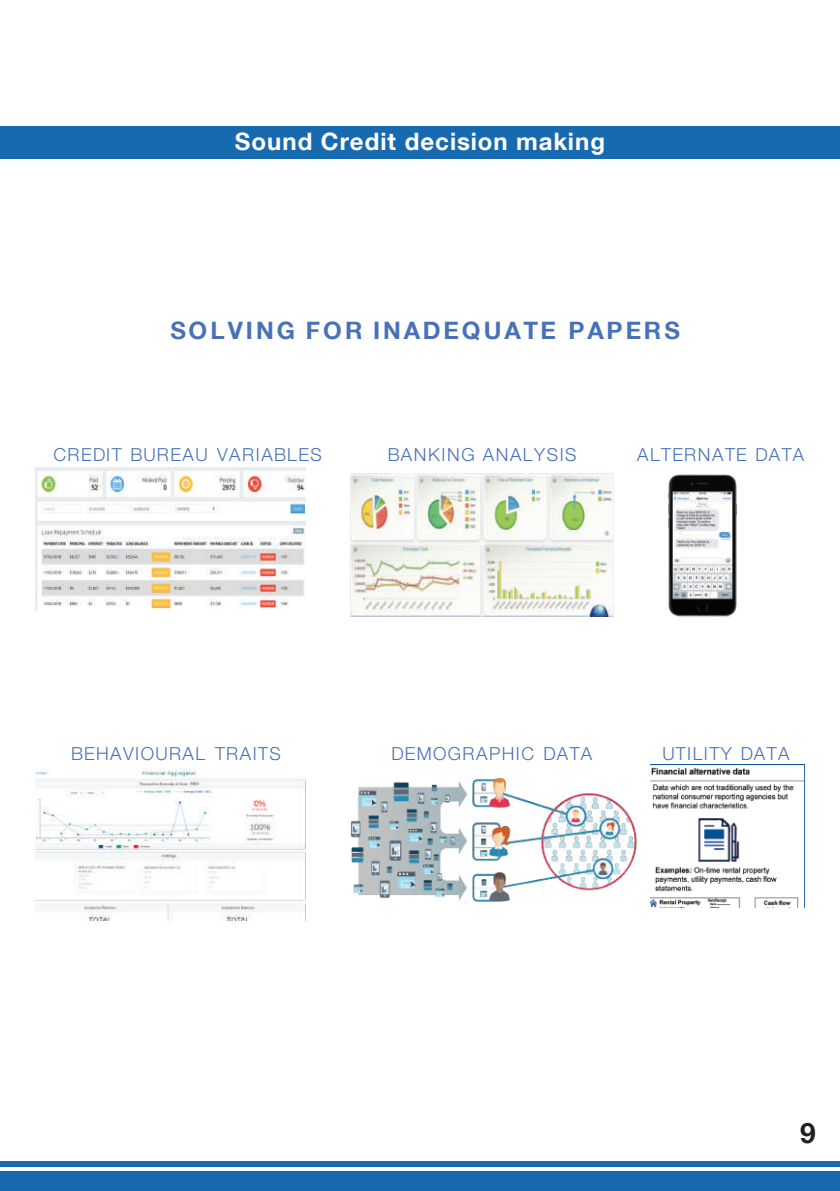
<style>
.page{position:relative;width:840px;height:1191px;background:#fff}
.page>*{position:absolute;margin:0;border:0;box-sizing:border-box;transform-origin:0 0}
.t1{font:700 28px "Helvetica Neue LT Com";color:#231f20}
.t2{font:700 24px "Helvetica Neue LT Com";letter-spacing:.125em;color:#4871b8}
.t3{font:700 24px "Helvetica Neue LT Com";letter-spacing:.04em;color:#fff}
.t4{font:300 18px "Helvetica Neue LT Std";letter-spacing:.085em;color:#4871b8}
.t5{font:300 18px "Helvetica Neue LT Std";letter-spacing:.065em;color:#4871b8}
</style>
<div class="page">
<div style="left:1px;top:1171px;width:838px;height:20px;background:#176ab0"></div>
<div style="left:1px;top:1161px;width:838px;height:5px;background:#176ab0"></div>
<img style="left:650px;top:764px;width:153px;height:143px">
<img style="left:36px;top:468px;width:269px;height:143px">
<img style="left:350px;top:474px;width:263px;height:143px">
<img style="left:348px;top:778px;width:289px;height:124px">
<img style="left:36px;top:768px;width:269px;height:152px">
<img style="left:668px;top:474px;width:69px;height:143px">
<div style="left:0;top:127px;width:839px;height:32px;background:#176ab0"></div>
<h2 class="t3" style="left:235px;top:127px;width:371px">Sound Credit decision making</h2>
<h2 class="t2" style="left:170px;top:315px;width:511px">SOLVING FOR INADEQUATE PAPERS</h2>
<p class="t4" style="left:54px;top:443px;width:269px">CREDIT BUREAU VARIABLES</p>
<p class="t4" style="left:387px;top:443px;width:190px">BANKING ANALYSIS</p>
<p class="t4" style="left:636px;top:443px;width:168px">ALTERNATE DATA</p>
<p class="t4" style="left:71px;top:742px;width:211px">BEHAVIOURAL TRAITS</p>
<p class="t4" style="left:391px;top:742px;width:202px">DEMOGRAPHIC DATA</p>
<p class="t5" style="left:662px;top:742px;width:128px">UTILITY DATA</p>
<h1 class="t1" style="left:799px;top:1115px;width:17px">9</h1>
</div>
